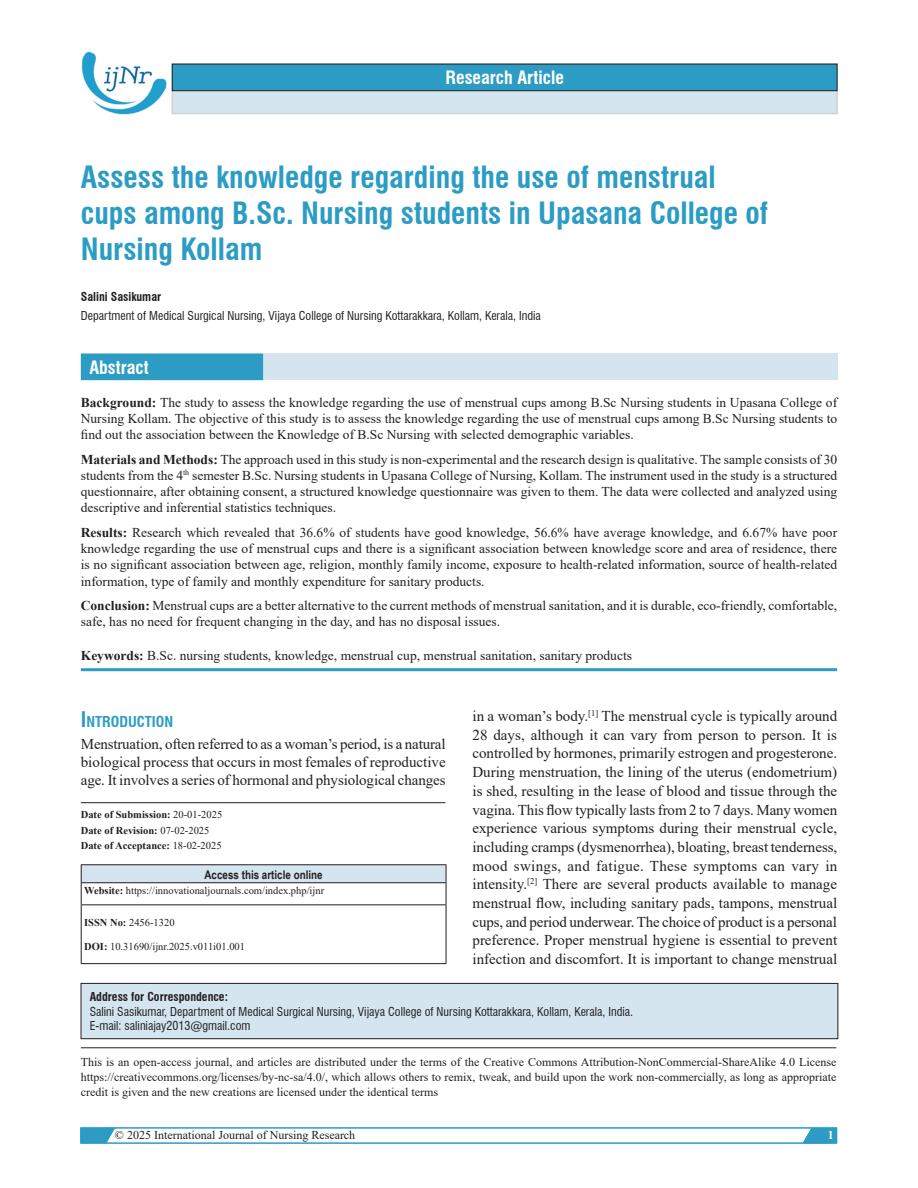
<style>
.page{position:relative;width:918px;height:1188px;background:#fff}
.page>*{position:absolute;margin:0;border:0;box-sizing:border-box;transform-origin:0 0}
.AT{font:700 condensed 30px/36px "Swiss 721 BT";color:#2c9cc4}
.AH{font:700 condensed 18px "Swiss 721 BT";color:#fff}
.ABSH{font:700 condensed 18px "Swiss 721 BT";color:#fff}
.TX{font:15px/18.8px "Times New Roman";letter-spacing:-.005em;color:#231f20;text-align:justify}
.t1{font:700 condensed 14.7px "Swiss 721 BT";color:#2c9cc4}
.ABS{font:13.5px/16.2px "Times New Roman";color:#231f20;text-align:justify}
.KWD{font:13.5px "Times New Roman";color:#231f20}
.OPEN_Acess{font:12px/15px "Times New Roman";color:#231f20;text-align:justify}
.ADD{font:condensed 12px/14.4px "Swiss 721 BT";color:#231f20}
.AFF{font:condensed 12px "Swiss 721 BT";color:#231f20}
.AAO{font:700 12px "Arial Narrow";color:#231f20}
.AU{font:700 condensed 12px "Swiss 721 BT";color:#231f20}
.t2{font:700 12px "Times New Roman";color:#fff}
.Web{font:10.5px "Times New Roman";color:#231f20}
.Web-2{font:700 10.5px/15.8px "Times New Roman";color:#231f20}
.s1{font-weight:700}
.s2{font-size:21px}
.s3{font-weight:400}
</style>
<div class="page">
<svg style="left:80px;top:1127px;width:758px;height:17px"></svg>
<hr style="left:81px;top:668px;width:756px;height:3px;background:#2c9cc4">
<div style="left:171px;top:63px;width:667px;height:51px;background:#d4e5f0;border:2px solid #d1d2d4"></div>
<div style="left:172px;top:64px;width:665px;height:27px;background:#2c9cc4"></div>
<div style="left:172px;top:64px;width:665px;height:27px;border:1px solid #231f20"></div>
<div style="left:81px;top:865px;width:365px;height:18px;background:#d4e5f0"></div>
<hr style="left:81px;top:904px;width:365px;height:1px;background:#231f20">
<hr style="left:81px;top:905px;width:1px;height:58px;background:#231f20">
<hr style="left:446px;top:905px;width:1px;height:58px;background:#231f20">
<hr style="left:81px;top:963px;width:365px;height:1px;background:#231f20">
<hr style="left:81px;top:864px;width:365px;height:1px;background:#231f20">
<svg style="left:81px;top:865px;width:1px;height:39px"></svg>
<svg style="left:446px;top:865px;width:1px;height:39px"></svg>
<hr style="left:81px;top:882px;width:365px;height:1px;background:#231f20">
<div style="left:81px;top:983px;width:757px;height:56px;background:#d4e5f0"></div>
<div style="left:81px;top:983px;width:757px;height:56px;border:1px solid #231f20"></div>
<hr style="left:81px;top:1047px;width:755px;height:1px;background:#231f20">
<img style="left:81px;top:52px;width:86px;height:62px">
<div style="left:81px;top:354px;width:756px;height:26px;background:#d4e5f0"></div>
<div style="left:81px;top:354px;width:182px;height:26px;background:#2c9cc4"></div>
<hr style="left:81px;top:802px;width:365px;height:1px;background:#231f20">
<p class="AH" style="left:445px;top:67px;width:120px">Research Article</p>
<p class="AT" style="left:81px;top:159px;width:689px">Assess the knowledge regarding the use of menstrual cups among B.Sc. Nursing students in Upasana College of<br>Nursing Kollam</p>
<p class="AU" style="left:81px;top:289px;width:82px">Salini Sasikumar</p>
<p class="AFF" style="left:81px;top:308px;width:462px">Department of Medical Surgical Nursing, Vijaya College of Nursing Kottarakkara, Kollam, Kerala, India</p>
<p class="ABSH" style="left:89px;top:356px;width:61px">Abstract</p>
<p class="ABS" style="left:81px;top:394px;width:758px"><span class="s1">Background:</span> The study to assess the knowledge regarding the use of menstrual cups among B.Sc Nursing students in Upasana College of Nursing Kollam. The objective of this study is to assess the knowledge regarding the use of menstrual cups among B.Sc Nursing students to find out the association between the Knowledge of B.Sc Nursing with selected demographic variables.</p>
<p class="ABS" style="left:81px;top:451px;width:758px"><span class="s1">Materials and Methods:</span> The approach used in this study is non-experimental and the research design is qualitative. The sample consists of 30 students from the 4<sup>th</sup> semester B.Sc. Nursing students in Upasana College of Nursing, Kollam. The instrument used in the study is a structured questionnaire, after obtaining consent, a structured knowledge questionnaire was given to them. The data were collected and analyzed using descriptive and inferential statistics techniques.</p>
<p class="ABS" style="left:81px;top:524px;width:758px"><span class="s1">Results:</span> Research which revealed that 36.6% of students have good knowledge, 56.6% have average knowledge, and 6.67% have poor knowledge regarding the use of menstrual cups and there is a significant association between knowledge score and area of residence, there is no significant association between age, religion, monthly family income, exposure to health-related information, source of health-related information, type of family and monthly expenditure for sanitary products.</p>
<p class="ABS" style="left:81px;top:597px;width:758px"><span class="s1">Conclusion:</span> Menstrual cups are a better alternative to the current methods of menstrual sanitation, and it is durable, eco-friendly, comfortable, safe, has no need for frequent changing in the day, and has no disposal issues.</p>
<p class="KWD" style="left:81px;top:646px;width:553px"><span class="s1">Keywords:</span> B.Sc. nursing students, knowledge, menstrual cup, menstrual sanitation, sanitary products</p>
<p class="TX" style="left:472px;top:706px;width:366px">in a woman’s body.<sup>[1]</sup> The menstrual cycle is typically around 28 days, although it can vary from person to person. It is controlled by hormones, primarily estrogen and progesterone.<br>During menstruation, the lining of the uterus (endometrium) is shed, resulting in the lease of blood and tissue through the vagina. This flow typically lasts from 2 to 7 days. Many women experience various symptoms during their menstrual cycle, including cramps (dysmenorrhea), bloating, breast tenderness, mood swings, and fatigue. These symptoms can vary in intensity.<sup>[2]</sup> There are several products available to manage menstrual flow, including sanitary pads, tampons, menstrual cups, and period underwear. The choice of product is a personal preference. Proper menstrual hygiene is essential to prevent infection and discomfort. It is important to change menstrual</p>
<h1 class="t1" style="left:81px;top:713px;width:94px"><span class="s2">I</span>NTRODUCTION</h1>
<p class="TX" style="left:81px;top:734px;width:366px;line-height:18px">Menstruation, often referred to as a woman’s period, is a natural biological process that occurs in most females of reproductive age. It involves a series of hormonal and physiological changes</p>
<p class="Web-2" style="left:81px;top:806px;width:143px">Date of Submission: <span class="s3">20-01-2025<br></span>Date of Revision: <span class="s3">07-02-2025<br></span>Date of Acceptance: <span class="s3">18-02-2025</span></p>
<p class="AAO" style="left:205px;top:866px;width:120px">Access this article online</p>
<p class="Web" style="left:84px;top:883px;width:242px"><span class="s1">Website:</span> https://innovationaljournals.com/index.php/ijnr</p>
<p class="Web" style="left:84px;top:915px;width:92px"><span class="s1">ISSN No:</span> 2456-1320</p>
<p class="Web" style="left:84px;top:939px;width:162px"><span class="s1">DOI:</span> 10.31690/ijnr.2025.v011i01.001</p>
<p class="ADD" style="left:90px;top:990px;width:545px"><span class="s1">Address for Correspondence:<br></span>Salini Sasikumar, Department of Medical Surgical Nursing, Vijaya College of Nursing Kottarakkara, Kollam, Kerala, India.<br>E-mail: saliniajay2013@gmail.com</p>
<p class="OPEN_Acess" style="left:81px;top:1054px;width:757px">This is an open-access journal, and articles are distributed under the terms of the Creative Commons Attribution‑NonCommercial‑ShareAlike 4.0 License https://creativecommons.org/licenses/by-nc-sa/4.0/, which allows others to remix, tweak, and build upon the work non‑commercially, as long as appropriate credit is given and the new creations are licensed under the identical terms</p>
<p class="OPEN_Acess" style="left:115px;top:1128px;width:242px">© 2025 International Journal of Nursing Research</p>
<p class="t2" style="left:828px;top:1127px;width:7px">1</p>
</div>
